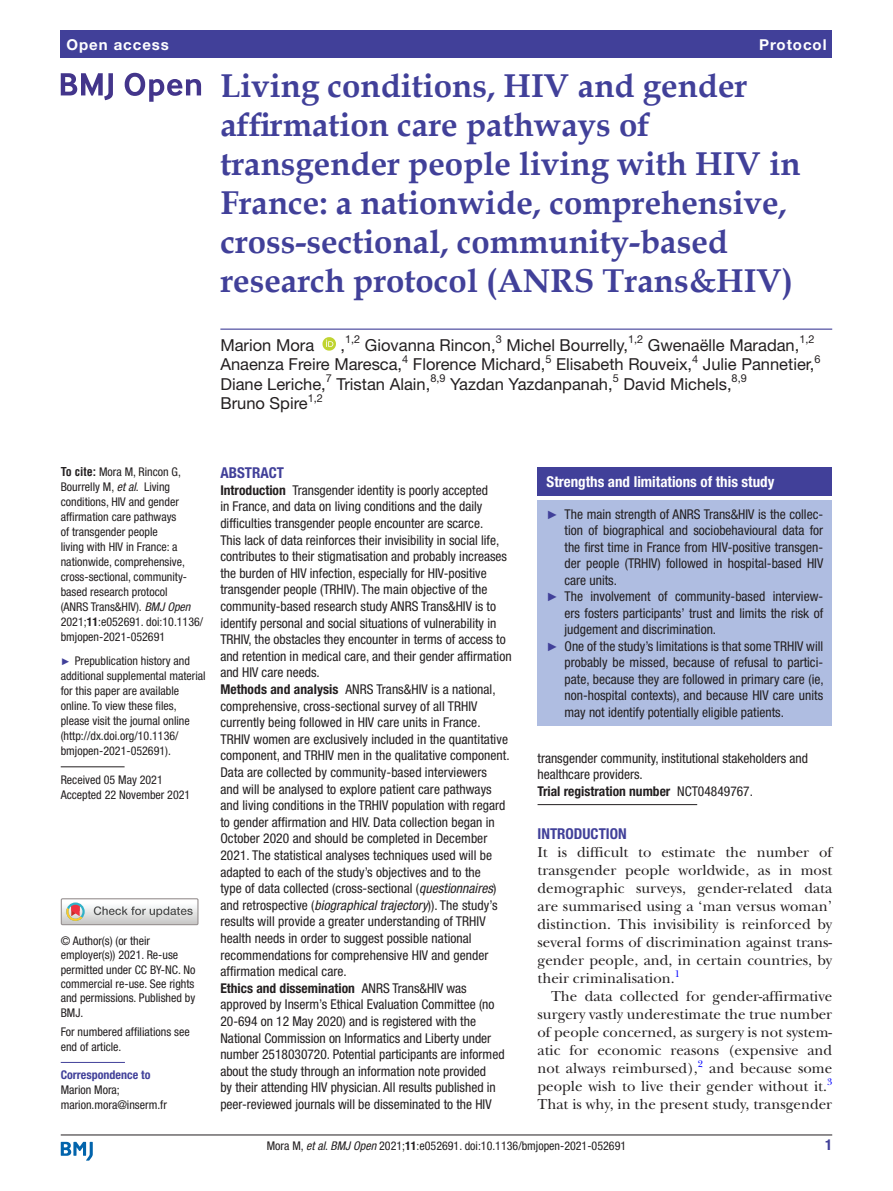
<style>
.page{position:relative;width:893px;height:1191px;background:#fff}
.page>*{position:absolute;margin:0;border:0;box-sizing:border-box;transform-origin:0 0}
.t1{font:700 33px/39px "Book Antiqua";color:#414099}
.t2{font:16.5px "Helvetica Neue LT Std";color:#231f20}
.t3{font:15px/18px "New Baskerville";color:#231f20;text-align:justify}
.t4{font:700 condensed 15px "Helvetica Neue LT Std";color:#fff}
.t5{font:700 condensed 15px "Helvetica Neue LT Std";color:#414099}
.t6{font:700 15px "Helvetica Neue LT Std";letter-spacing:.065em;color:#fff}
.t7{font:condensed 13.5px/16.6px "Helvetica Neue LT Std";color:#231f20}
.t8{font:condensed 12px/15px "Helvetica Neue LT Std";color:#231f20}
.t9{font:700 condensed 12px "Helvetica Neue LT Std";color:#414099}
.t10{font:10.95px "Helvetica Neue LT Std";color:#231f20}
.t11{font:9.9px "New Baskerville";color:#00f}
.s1{font-family:"Helvetica LT Std";font-weight:700}
.s2{font-style:italic}
.s3{font-weight:700}
.s4{font-family:"Arial";font-stretch:normal;font-size:9.75px;color:#414099}
.s5{font-family:"Arial";font-stretch:normal;font-size:12px;color:#414099}
</style>
<div class="page">
<hr style="left:61px;top:1134px;width:771px;height:1px;background:#231f20">
<svg style="left:61px;top:1141px;width:32px;height:19px"></svg>
<div style="left:61px;top:31px;width:771px;height:27px;background:#414099"></div>
<hr style="left:220px;top:328px;width:612px;height:2px;background:#414099">
<svg style="left:322px;top:337px;width:14px;height:14px"></svg>
<hr style="left:61px;top:766px;width:64px;height:1px;background:#231f20">
<hr style="left:61px;top:1062px;width:64px;height:1px;background:#414099">
<svg style="left:61px;top:73px;width:52px;height:27px"></svg>
<svg style="left:125px;top:73px;width:76px;height:29px"></svg>
<div style="left:61px;top:898px;width:138px;height:27px;border:1px solid #969090"></div>
<svg style="left:61px;top:898px;width:137px;height:26px"></svg>
<hr style="left:538px;top:804px;width:159px;height:1px;background:#231f20">
<div style="left:538px;top:467px;width:294px;height:29px;background:#414099"></div>
<div style="left:538px;top:500px;width:294px;height:226px;background:#afbde1"></div>
<p class="t6" style="left:66px;top:35px;width:104px">Open access</p>
<p class="t6" style="left:759px;top:35px;width:69px">Protocol</p>
<h1 class="t1" style="left:220px;top:66px;width:582px">Living conditions, HIV and gender affirmation care pathways of transgender people living with HIV in France: a nationwide, comprehensive, cross-sectional, community-based research protocol (ANRS Trans&amp;HIV)</h1>
<p class="t2" style="left:220px;top:335px;width:95px">Marion Mora</p>
<p class="t2" style="left:341px;top:335px;width:6px">,</p>
<p class="t10" style="left:345px;top:333px;width:17px">1,2</p>
<p class="t2" style="left:365px;top:335px;width:132px">Giovanna Rincon,</p>
<p class="t10" style="left:496px;top:333px;width:8px">3</p>
<p class="t2" style="left:506px;top:335px;width:123px">Michel Bourrelly,</p>
<p class="t10" style="left:628px;top:333px;width:17px">1,2</p>
<p class="t2" style="left:648px;top:335px;width:153px">Gwenaëlle Maradan,</p>
<p class="t10" style="left:799px;top:333px;width:17px">1,2</p>
<p class="t2" style="left:220px;top:354px;width:183px">Anaenza Freire Maresca,</p>
<p class="t10" style="left:402px;top:352px;width:8px">4</p>
<p class="t2" style="left:413px;top:354px;width:134px">Florence Michard,</p>
<p class="t10" style="left:546px;top:352px;width:8px">5</p>
<p class="t2" style="left:556px;top:354px;width:137px">Elisabeth Rouveix,</p>
<p class="t10" style="left:692px;top:352px;width:8px">4</p>
<p class="t2" style="left:703px;top:354px;width:113px">Julie Pannetier,</p>
<p class="t10" style="left:814px;top:352px;width:8px">6</p>
<p class="t2" style="left:220px;top:374px;width:107px">Diane Leriche,</p>
<p class="t10" style="left:326px;top:372px;width:8px">7</p>
<p class="t2" style="left:336px;top:374px;width:95px">Tristan Alain,</p>
<p class="t10" style="left:430px;top:372px;width:17px">8,9</p>
<p class="t2" style="left:450px;top:374px;width:164px">Yazdan Yazdanpanah,</p>
<p class="t10" style="left:613px;top:372px;width:8px">5</p>
<p class="t2" style="left:623px;top:374px;width:110px">David Michels,</p>
<p class="t10" style="left:732px;top:372px;width:17px">8,9</p>
<p class="t2" style="left:220px;top:393px;width:89px">Bruno Spire</p>
<p class="t10" style="left:308px;top:391px;width:17px">1,2</p>
<p class="t8" style="left:61px;top:464px;width:144px"><span class="s1">To cite:</span> Mora M, Rincon G,<br>Bourrelly M, <span class="s2">et al</span>. Living conditions, HIV and gender affirmation care pathways<br>of transgender people<br>living with HIV in France: a nationwide, comprehensive, cross-sectional, community&shy;based research protocol<br>(ANRS Trans&amp;HIV). <span class="s2">BMJ Open<br></span>2021;<span class="s3">11</span>:e052691. doi:10.1136/ bmjopen-2021-052691</p>
<p class="t8" style="left:61px;top:653px;width:146px"><span class="s4">►</span> Prepublication history and additional supplemental material for this paper are available online. To view these files, please visit the journal online (http://dx.doi.org/10.1136/ bmjopen-2021-052691).</p>
<p class="t8" style="left:61px;top:772px;width:131px">Received 05 May 2021<br>Accepted 22 November 2021</p>
<p class="t8" style="left:61px;top:933px;width:136px;line-height:14.4px">© Author(s) (or their employer(s)) 2021. Re-use permitted under CC BY-NC. No commercial re-use. See rights and permissions. Published by<br>BMJ.</p>
<p class="t8" style="left:61px;top:1024px;width:130px">For numbered affiliations see end of article.</p>
<p class="t9" style="left:61px;top:1067px;width:91px">Correspondence to</p>
<p class="t8" style="left:61px;top:1082px;width:108px">Marion Mora; marion.mora@inserm.fr</p>
<p class="t5" style="left:220px;top:464px;width:65px">ABSTRACT</p>
<p class="t7" style="left:220px;top:481px;width:293px"><span class="s3">Introduction</span> Transgender identity is poorly accepted<br>in France, and data on living conditions and the daily difficulties transgender people encounter are scarce.<br>This lack of data reinforces their invisibility in social life, contributes to their stigmatisation and probably increases the burden of HIV infection, especially for HIV-positive transgender people (TRHIV). The main objective of the community-based research study ANRS Trans&amp;HIV is to identify personal and social situations of vulnerability in TRHIV, the obstacles they encounter in terms of access to and retention in medical care, and their gender affirmation and HIV care needs.<br><span class="s3">Methods and analysis</span> ANRS Trans&amp;HIV is a national, comprehensive, cross-sectional survey of all TRHIV currently being followed in HIV care units in France.<br>TRHIV women are exclusively included in the quantitative component, and TRHIV men in the qualitative component.<br>Data are collected by community-based interviewers<br>and will be analysed to explore patient care pathways and living conditions in the TRHIV population with regard to gender affirmation and HIV. Data collection began in October 2020 and should be completed in December 2021. The statistical analyses techniques used will be adapted to each of the study’s objectives and to the<br>type of data collected (cross-sectional (<span class="s2">questionnaires</span>) and retrospective (<span class="s2">biographical trajectory</span>)). The study’s results will provide a greater understanding of TRHIV health needs in order to suggest possible national recommendations for comprehensive HIV and gender affirmation medical care.<br><span class="s3">Ethics and dissemination</span> ANRS Trans&amp;HIV was approved by Inserm’s Ethical Evaluation Committee (no 20-694 on 12 May 2020) and is registered with the National Commission on Informatics and Liberty under number 2518030720. Potential participants are informed about the study through an information note provided<br>by their attending HIV physician. All results published in peer-reviewed journals will be disseminated to the HIV</p>
<p class="t4" style="left:547px;top:473px;width:229px">Strengths and limitations of this study</p>
<p class="t7" style="left:547px;top:506px;width:278px"><span class="s5">►</span> The main strength of ANRS Trans&amp;HIV is the collec-</p>
<p class="t7" style="left:565px;top:522px;width:260px">tion of biographical and sociobehavioural data for</p>
<p class="t7" style="left:565px;top:539px;width:260px">the first time in France from HIV-positive transgen-</p>
<p class="t7" style="left:565px;top:555px;width:260px">der people (TRHIV) followed in hospital-based HIV</p>
<p class="t7" style="left:565px;top:572px;width:54px">care units.</p>
<p class="t7" style="left:547px;top:588px;width:278px"><span class="s5">►</span> The involvement of community-based interview-</p>
<p class="t7" style="left:565px;top:605px;width:260px">ers fosters participants’ trust and limits the risk of</p>
<p class="t7" style="left:565px;top:621px;width:153px">judgement and discrimination.</p>
<p class="t7" style="left:547px;top:638px;width:278px"><span class="s5">►</span> One of the study’s limitations is that some TRHIV will</p>
<p class="t7" style="left:565px;top:654px;width:260px">probably be missed, because of refusal to partici-</p>
<p class="t7" style="left:565px;top:671px;width:261px">pate, because they are followed in primary care (ie,</p>
<p class="t7" style="left:565px;top:687px;width:260px">non-hospital contexts), and because HIV care units</p>
<p class="t7" style="left:565px;top:704px;width:221px">may not identify potentially eligible patients.</p>
<p class="t7" style="left:538px;top:749px;width:272px">transgender community, institutional stakeholders and healthcare providers.<br><span class="s3">Trial registration number</span> NCT04849767.</p>
<p class="t5" style="left:538px;top:825px;width:91px">INTRODUCTION</p>
<p class="t3" style="left:538px;top:843px;width:296px">It is difficult to estimate the number of transgender people worldwide, as in most demographic surveys, gender-related data are summarised using a ‘man versus woman’ distinction. This invisibility is reinforced by several forms of discrimination against trans&shy;gender people, and, in certain countries, by their criminalisation.</p>
<p class="t11" style="left:675px;top:967px;width:7px">1</p>
<p class="t3" style="left:538px;top:987px;width:296px;text-indent:14px">The data collected for gender-affirmative surgery vastly underestimate the true number of people concerned, as surgery is not system&shy;atic for economic reasons (expensive and not always reimbursed),</p>
<p class="t11" style="left:698px;top:1057px;width:7px">2</p>
<p class="t3" style="left:538px;top:1059px;width:296px;text-indent:172px">and because some people wish to live their gender without it.</p>
<p class="t11" style="left:827px;top:1075px;width:7px">3</p>
<p class="t3" style="left:538px;top:1095px;width:296px">That is why, in the present study, transgender</p>
<p class="t8" style="left:267px;top:1137px;width:361px">Mora M, <span class="s2">et al</span>. <span class="s2">BMJ Open</span> 2021;<span class="s3">11</span>:e052691. doi:10.1136/bmjopen-2021-052691</p>
<p class="t5" style="left:825px;top:1135px;width:9px">1</p>
</div>
